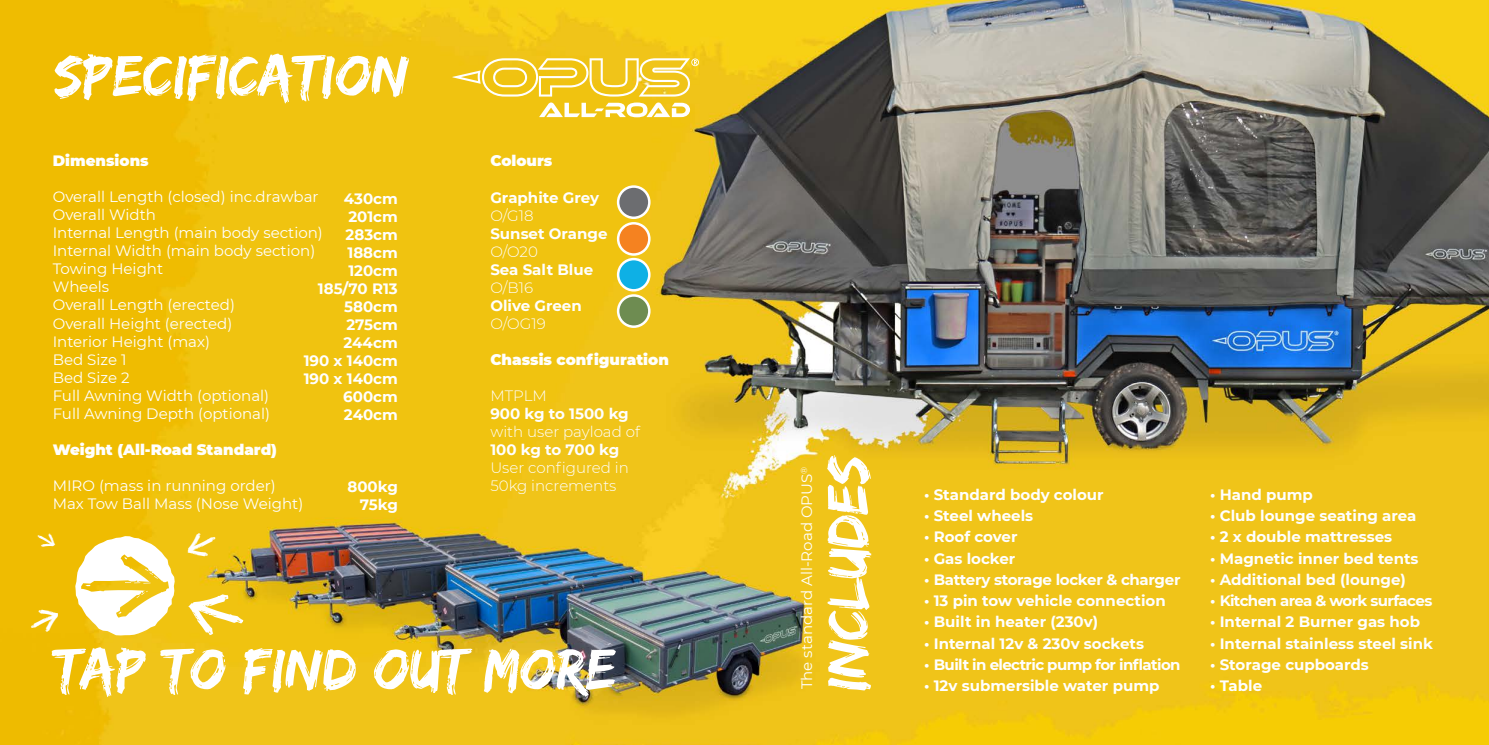
<style>
.page{position:relative;width:1489px;height:745px;background:#fff}
.page>*{position:absolute;margin:0;border:0;box-sizing:border-box;transform-origin:0 0}
.t1{font:60px "Edo SZ";color:#fff}
.t2{font:700 15px/18px "Montserrat";color:#fff;text-align:right}
.t3{font:15px/18px "Montserrat";color:#fff}
.t4{font:300 15px/18px "Montserrat";color:#fff}
.t5{font:900 15px "Montserrat";color:#fff}
.t6{font:700 15px "Montserrat";letter-spacing:-.04em;color:#fff}
.t7{font:700 15px "Montserrat";letter-spacing:-.02em;color:#fff}
.t8{font:8.75px "Montserrat";color:#fff}
</style>
<div class="page">
<img style="left:0;top:0;width:1488px;height:744px">
<div style="left:618px;top:223px;width:31px;height:31px;background:#f58220;border-radius:50%"></div>
<div style="left:617px;top:222px;width:33px;height:33px;border:2px solid #fff;border-radius:50%"></div>
<div style="left:618px;top:186px;width:31px;height:32px;background:#6c6d70;border-radius:50%"></div>
<div style="left:617px;top:185px;width:33px;height:34px;border:2px solid #fff;border-radius:50%"></div>
<div style="left:618px;top:259px;width:31px;height:31px;background:#0eb0e5;border-radius:50%"></div>
<div style="left:617px;top:258px;width:33px;height:33px;border:2px solid #fff;border-radius:50%"></div>
<div style="left:618px;top:295px;width:31px;height:31px;background:#6e8c51;border-radius:50%"></div>
<div style="left:617px;top:294px;width:33px;height:34px;border:2px solid #fff;border-radius:50%"></div>
<svg style="left:452px;top:58px;width:247px;height:38px;background:#f3d047"></svg>
<svg style="left:539px;top:102px;width:151px;height:15px"></svg>
<svg style="left:75px;top:535px;width:100px;height:100px"></svg>
<div style="left:185px;top:589px;width:60px;height:47px;background:#f0c310"></div>
<svg style="left:31px;top:609px;width:28px;height:24px"></svg>
<svg style="left:37px;top:533px;width:19px;height:14px"></svg>
<svg style="left:187px;top:531px;width:29px;height:25px"></svg>
<h1 class="t1" style="left:54px;top:40px;width:356px">specif ication</h1>
<p class="t5" style="left:53px;top:150px;width:97px">Dimensions</p>
<p class="t3" style="left:53px;top:187px;width:272px">Overall Length (closed) inc.drawbar<br>Overall Width<br>Internal Length (main body section)<br>Internal Width (main body section)<br>Towing Height<br>Wheels<br>Overall Length (erected)<br>Overall Height (erected)<br>Interior Height (max)<br>Bed Size 1<br>Bed Size 2<br>Full Awning Width (optional)<br>Full Awning Depth (optional)</p>
<p class="t5" style="left:53px;top:438px;width:226px">Weight (All-Road Standard)</p>
<p class="t3" style="left:53px;top:475px;width:252px">MIRO (mass in running order)<br>Max Tow Ball Mass (Nose Weight)</p>
<p class="t2" style="left:304px;top:188px;width:96px">430cm<br>201cm<br>283cm<br>188cm<br>120cm<br>185/70 R13<br>580cm<br>275cm<br>244cm<br>190 x 140cm<br>190 x 140cm<br>600cm<br>240cm</p>
<p class="t2" style="left:347px;top:476px;width:52px">800kg<br>75kg</p>
<p class="t5" style="left:490px;top:150px;width:63px">Colours</p>
<p class="t2" style="left:490px;top:187px;width:110px">Graphite Grey</p>
<p class="t4" style="left:490px;top:205px;width:45px">O/G18</p>
<p class="t2" style="left:490px;top:223px;width:119px">Sunset Orange</p>
<p class="t4" style="left:490px;top:241px;width:49px">O/O20</p>
<p class="t2" style="left:490px;top:259px;width:104px">Sea Salt Blue</p>
<p class="t4" style="left:490px;top:277px;width:44px">O/B16</p>
<p class="t2" style="left:490px;top:295px;width:93px">Olive Green</p>
<p class="t4" style="left:490px;top:313px;width:57px">O/OG19</p>
<p class="t5" style="left:490px;top:348px;width:180px">Chassis configuration</p>
<p class="t4" style="left:490px;top:385px;width:58px">MTPLM</p>
<p class="t2" style="left:490px;top:403px;width:140px">900 kg to 1500 kg</p>
<p class="t4" style="left:490px;top:421px;width:151px">with user payload of</p>
<p class="t2" style="left:490px;top:439px;width:130px">100 kg to 700 kg</p>
<p class="t4" style="left:490px;top:457px;width:140px">User configured in<br>50kg increments</p>
<h1 class="t1" style="left:54px;top:633px;width:563px">tap to FIND OUT MORE</h1>
<p class="t8" style="left:798px;top:473px;width:9px;rotate:-90deg">®</p>
<p class="t3" style="left:797px;top:689px;width:217px;rotate:-90deg">The standard All-Road OPUS</p>
<h1 class="t1" style="left:812px;top:691px;width:238px;rotate:-90deg">includes</h1>
<p class="t2" style="left:924px;top:484px;width:181px">• Standard body colour</p>
<p class="t2" style="left:924px;top:505px;width:111px">• Steel wheels</p>
<p class="t2" style="left:924px;top:527px;width:95px">• Roof cover</p>
<p class="t2" style="left:924px;top:548px;width:93px">• Gas locker</p>
<p class="t7" style="left:924px;top:568px;width:258px">• Battery storage locker &amp; charger</p>
<p class="t2" style="left:924px;top:590px;width:243px">• 13 pin tow vehicle connection</p>
<p class="t2" style="left:924px;top:612px;width:175px">• Built in heater (230v)</p>
<p class="t2" style="left:924px;top:633px;width:221px">• Internal 12v &amp; 230v sockets</p>
<p class="t6" style="left:924px;top:653px;width:258px">• Built in electric pump for inflation</p>
<p class="t2" style="left:924px;top:675px;width:237px">• 12v submersible water pump</p>
<p class="t2" style="left:1209px;top:484px;width:104px">• Hand pump</p>
<p class="t2" style="left:1209px;top:505px;width:208px">• Club lounge seating area</p>
<p class="t2" style="left:1209px;top:527px;width:183px">• 2 x double mattresses</p>
<p class="t2" style="left:1209px;top:548px;width:210px">• Magnetic inner bed tents</p>
<p class="t2" style="left:1209px;top:569px;width:197px">• Additional bed (lounge)</p>
<p class="t6" style="left:1209px;top:589px;width:224px">• Kitchen area &amp; work surfaces</p>
<p class="t2" style="left:1209px;top:612px;width:211px">• Internal 2 Burner gas hob</p>
<p class="t2" style="left:1209px;top:633px;width:224px">• Internal stainless steel sink</p>
<p class="t2" style="left:1209px;top:654px;width:160px">• Storage cupboards</p>
<p class="t2" style="left:1209px;top:675px;width:54px">• Table</p>
</div>
